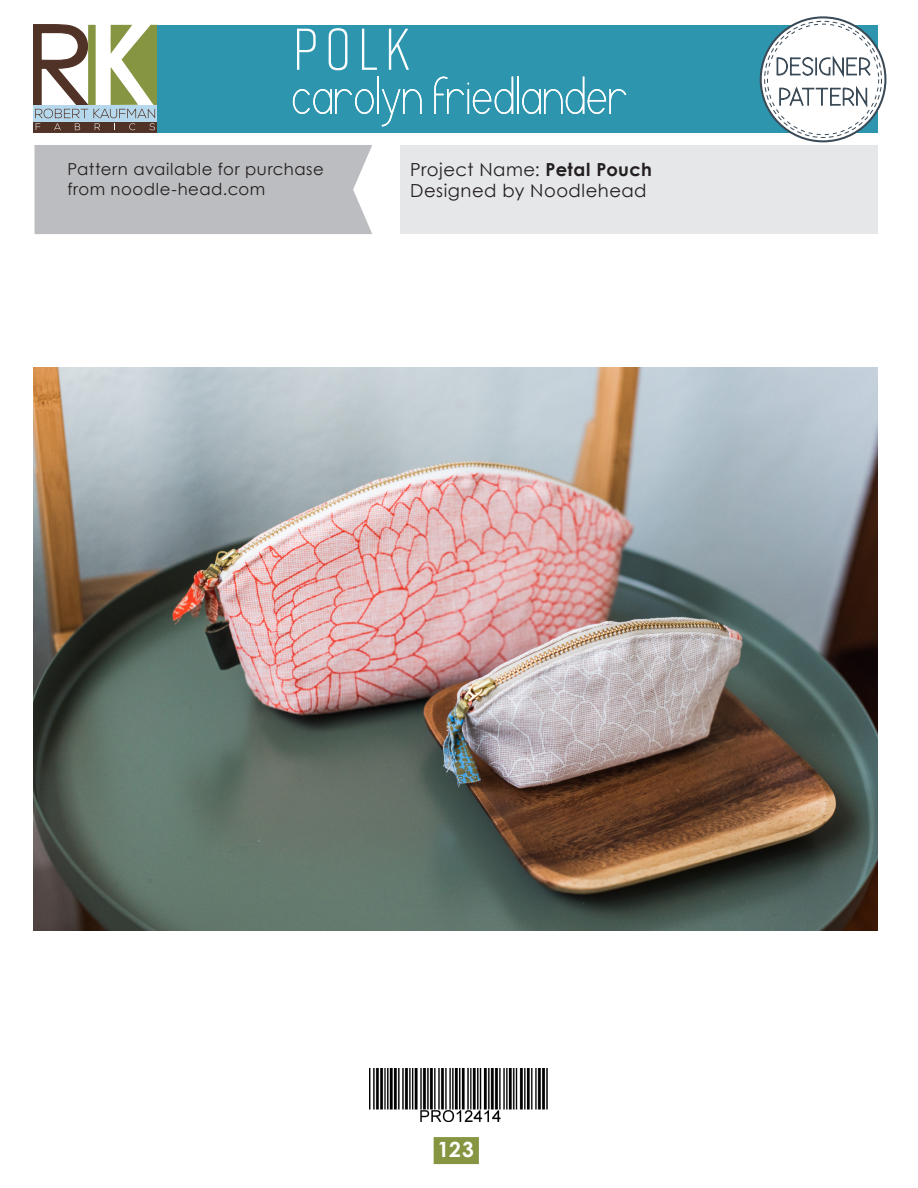
<style>
.page{position:relative;width:918px;height:1188px;background:#fff}
.page>*{position:absolute;margin:0;border:0;box-sizing:border-box;transform-origin:0 0}
.t1{font:700 21px "Century Gothic";color:#fff}
.t2{font:18px "Century Gothic";letter-spacing:.03em;color:#231f20}
.t3{font:16.5px/19.8px "Century Gothic";letter-spacing:.03em;color:#231f20}
.s1{font-weight:700}
</style>
<div class="page">
<div style="left:434px;top:1137px;width:45px;height:27px;background:#869541"></div>
<img style="left:369px;top:1068px;width:179px;height:54px">
<div style="left:400px;top:146px;width:478px;height:88px;background:#e6e7e9"></div>
<div style="left:35px;top:145px;width:337px;height:89px;background:#bcbdc0"></div>
<img style="left:34px;top:368px;width:844px;height:563px">
<div style="left:153px;top:25px;width:725px;height:107px;background:#2d95ae"></div>
<svg style="left:293px;top:89px;width:81px;height:25px"></svg>
<hr style="left:377px;top:77px;width:2px;height:37px;background:#fff">
<svg style="left:382px;top:89px;width:40px;height:37px"></svg>
<svg style="left:434px;top:77px;width:79px;height:37px"></svg>
<hr style="left:517px;top:77px;width:2px;height:37px;background:#fff">
<svg style="left:522px;top:77px;width:104px;height:37px"></svg>
<svg style="left:297px;top:29px;width:19px;height:41px"></svg>
<svg style="left:329px;top:28px;width:18px;height:42px"></svg>
<svg style="left:362px;top:29px;width:15px;height:41px"></svg>
<svg style="left:389px;top:29px;width:20px;height:41px"></svg>
<svg style="left:34px;top:25px;width:123px;height:107px"></svg>
<svg style="left:761px;top:17px;width:124px;height:124px"></svg>
<div style="left:760px;top:16px;width:126px;height:126px;border:2px solid #3a4a57;border-radius:50%"></div>
<svg style="left:765px;top:21px;width:117px;height:116px"></svg>
<div style="left:767px;top:24px;width:112px;height:111px;background:#fff;border-radius:50%"></div>
<svg style="left:776px;top:55px;width:95px;height:55px"></svg>
<p class="t3" style="left:67px;top:159px;width:258px">Pattern available for purchase from noodle-head.com</p>
<p class="t2" style="left:410px;top:157px;width:243px">Project Name: <span class="s1">Petal Pouch</span></p>
<p class="t2" style="left:410px;top:178px;width:238px">Designed by Noodlehead</p>
<p class="t1" style="left:437px;top:1134px;width:38px">123</p>
</div>
